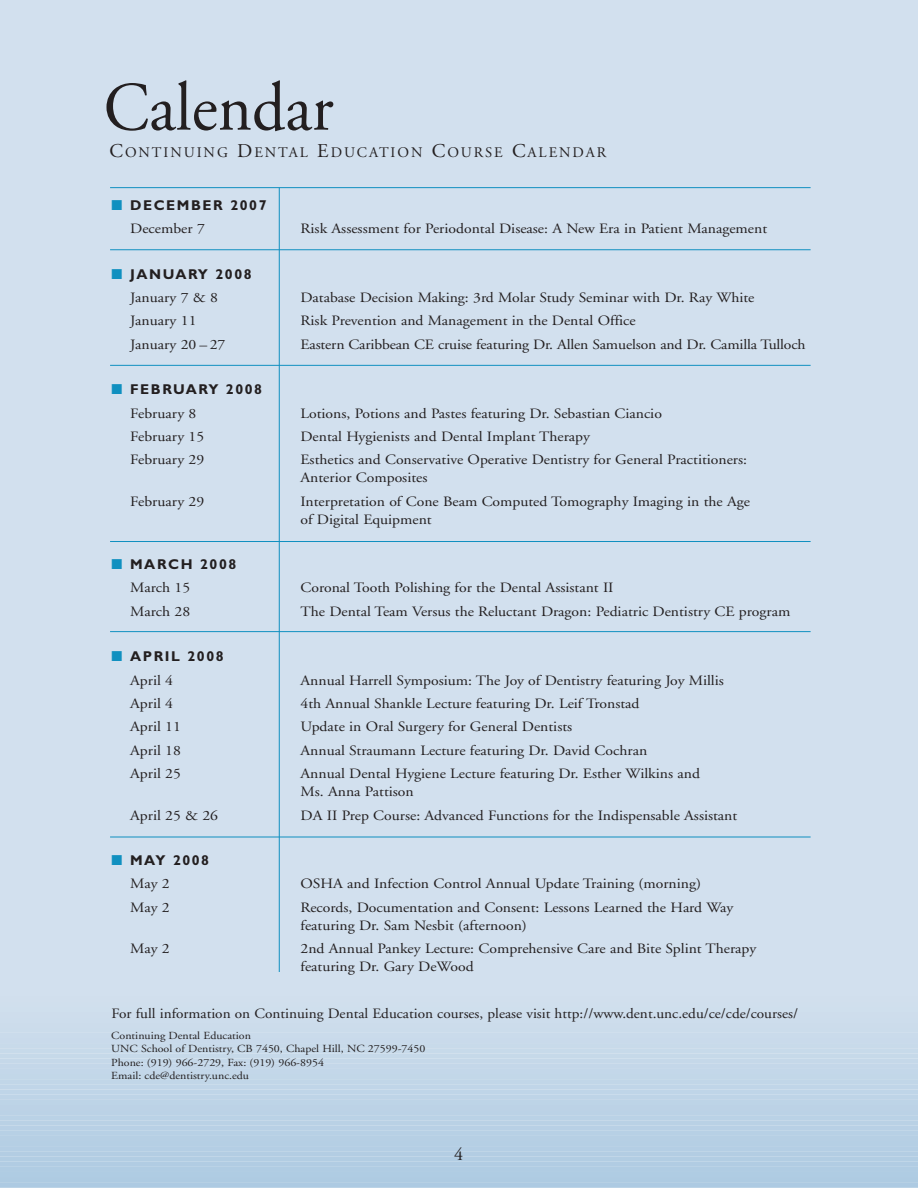
<style>
.page{position:relative;width:918px;height:1188px;background:#fff}
.page>*{position:absolute;margin:0;border:0;box-sizing:border-box;transform-origin:0 0}
.t1{font:68.85px "Adobe Garamond";color:#231f20;scale:.95 1}
.t2{font:18px "Adobe Garamond";color:#231f20}
.t3{font:14.7px "Adobe Garamond";letter-spacing:.135em;color:#231f20}
.t4{font:14.25px/18px "Adobe Garamond";color:#231f20;scale:1.1 1}
.t5{font:14.25px "Adobe Garamond";color:#231f20;scale:1.07 1}
.t6{font:700 14.25px "Gill Sans";letter-spacing:.11em;color:#231f20}
.t7{font:10.8px/13.2px "Adobe Garamond";color:#231f20;scale:1.1 1}
.s1{font-size:19.5px}
.s2{color:#1090c0}
</style>
<div class="page">
<div style="left:0;top:0;width:918px;height:1029px;background:#d2e0ee"></div>
<div style="left:0;top:1179px;width:918px;height:9px;background:#adcae2"></div>
<div style="left:0;top:1169px;width:918px;height:11px;background:#afcce3"></div>
<div style="left:0;top:1159px;width:918px;height:11px;background:#b1cce3"></div>
<svg style="left:0;top:1161px;width:918px;height:1px"></svg>
<svg style="left:0;top:1154px;width:918px;height:5px;background:#b5cee4"></svg>
<div style="left:0;top:1143px;width:918px;height:11px;background:#b4cee4"></div>
<div style="left:0;top:1133px;width:918px;height:11px;background:#b6cfe4"></div>
<div style="left:0;top:1123px;width:918px;height:11px;background:#b8d0e5"></div>
<svg style="left:0;top:1125px;width:918px;height:1px"></svg>
<div style="left:0;top:1112px;width:918px;height:11px;background:#bad2e6"></div>
<div style="left:0;top:1102px;width:918px;height:11px;background:#bcd2e6"></div>
<div style="left:0;top:1092px;width:918px;height:11px;background:#bed4e7"></div>
<div style="left:0;top:1081px;width:918px;height:11px;background:#c0d5e8"></div>
<div style="left:0;top:1071px;width:918px;height:11px;background:#c2d7e8"></div>
<div style="left:0;top:1061px;width:918px;height:11px;background:#c4d7e9"></div>
<div style="left:0;top:1051px;width:918px;height:10px;background:#c6d9e9"></div>
<div style="left:0;top:1040px;width:918px;height:11px;background:#c8daea"></div>
<div style="left:0;top:1030px;width:918px;height:11px;background:#cadbeb"></div>
<div style="left:0;top:1020px;width:918px;height:11px;background:#ccdceb"></div>
<div style="left:0;top:1009px;width:918px;height:11px;background:#ceddec"></div>
<hr style="left:279px;top:188px;width:1px;height:784px;background:#1090c0">
<hr style="left:110px;top:249px;width:701px;height:1px;background:#1090c0">
<hr style="left:110px;top:187px;width:701px;height:1px;background:#1090c0">
<hr style="left:110px;top:365px;width:701px;height:1px;background:#1090c0">
<hr style="left:110px;top:541px;width:701px;height:1px;background:#1090c0">
<hr style="left:110px;top:631px;width:701px;height:1px;background:#1090c0">
<hr style="left:110px;top:837px;width:701px;height:1px;background:#1090c0">
<h1 class="t1" style="left:104px;top:80px;width:243px">Calendar</h1>
<p class="t3" style="left:110px;top:146px;width:498px"><span class="s1">C</span>ONTINUING <span class="s1">D</span>ENTAL <span class="s1">E</span>DUCATION <span class="s1">C</span>OURSE <span class="s1">C</span>ALENDAR</p>
<p class="t6" style="left:112px;top:200px;width:157px"><span class="s2">■</span> DECEMBER 2007</p>
<p class="t4" style="left:130px;top:221px;width:69px">December 7</p>
<p class="t4" style="left:300px;top:221px;width:426px">Risk Assessment for Periodontal Disease: A New Era in Patient Management</p>
<p class="t6" style="left:112px;top:269px;width:142px"><span class="s2">■</span> JANUARY 2008</p>
<p class="t4" style="left:130px;top:290px;width:81px">January 7 &amp; 8</p>
<p class="t4" style="left:300px;top:290px;width:414px">Database Decision Making: 3rd Molar Study Seminar with Dr. Ray White</p>
<p class="t4" style="left:130px;top:313px;width:62px">January 11</p>
<p class="t4" style="left:300px;top:313px;width:306px">Risk Prevention and Management in the Dental Office</p>
<p class="t4" style="left:130px;top:337px;width:88px">January 20 – 27</p>
<p class="t4" style="left:301px;top:337px;width:461px">Eastern Caribbean CE cruise featuring Dr. Allen Samuelson and Dr. Camilla Tulloch</p>
<p class="t6" style="left:112px;top:384px;width:152px"><span class="s2">■</span> FEBRUARY 2008</p>
<p class="t4" style="left:130px;top:405px;width:62px">February 8</p>
<p class="t4" style="left:300px;top:405px;width:330px">Lotions, Potions and Pastes featuring Dr. Sebastian Ciancio</p>
<p class="t4" style="left:130px;top:429px;width:69px">February 15</p>
<p class="t4" style="left:300px;top:429px;width:265px">Dental Hygienists and Dental Implant Therapy</p>
<p class="t4" style="left:130px;top:452px;width:69px">February 29</p>
<p class="t4" style="left:300px;top:452px;width:408px">Esthetics and Conservative Operative Dentistry for General Practitioners:<br>Anterior Composites</p>
<p class="t4" style="left:130px;top:493px;width:69px">February 29</p>
<p class="t4" style="left:300px;top:493px;width:410px">Interpretation of Cone Beam Computed Tomography Imaging in the Age of Digital Equipment</p>
<p class="t6" style="left:112px;top:559px;width:126px"><span class="s2">■</span> MARCH 2008</p>
<p class="t4" style="left:130px;top:580px;width:56px">March 15</p>
<p class="t4" style="left:300px;top:580px;width:286px">Coronal Tooth Polishing for the Dental Assistant II</p>
<p class="t4" style="left:130px;top:604px;width:56px">March 28</p>
<p class="t4" style="left:300px;top:604px;width:447px">The Dental Team Versus the Reluctant Dragon: Pediatric Dentistry CE program</p>
<p class="t6" style="left:112px;top:651px;width:114px"><span class="s2">■</span> APRIL 2008</p>
<p class="t4" style="left:130px;top:672px;width:40px">April 4</p>
<p class="t4" style="left:301px;top:672px;width:386px">Annual Harrell Symposium: The Joy of Dentistry featuring Joy Millis</p>
<p class="t4" style="left:130px;top:696px;width:40px">April 4</p>
<p class="t4" style="left:301px;top:696px;width:310px">4th Annual Shankle Lecture featuring Dr. Leif Tronstad</p>
<p class="t4" style="left:130px;top:719px;width:48px">April 11</p>
<p class="t4" style="left:300px;top:719px;width:249px">Update in Oral Surgery for General Dentists</p>
<p class="t4" style="left:130px;top:742px;width:48px">April 18</p>
<p class="t4" style="left:300px;top:742px;width:317px">Annual Straumann Lecture featuring Dr. David Cochran</p>
<p class="t4" style="left:130px;top:766px;width:48px">April 25</p>
<p class="t4" style="left:300px;top:766px;width:365px">Annual Dental Hygiene Lecture featuring Dr. Esther Wilkins and<br>Ms. Anna Pattison</p>
<p class="t4" style="left:130px;top:807px;width:81px">April 25 &amp; 26</p>
<p class="t4" style="left:300px;top:807px;width:399px">DA II Prep Course: Advanced Functions for the Indispensable Assistant</p>
<p class="t6" style="left:112px;top:855px;width:99px"><span class="s2">■</span> MAY 2008</p>
<p class="t4" style="left:130px;top:876px;width:37px">May 2</p>
<p class="t4" style="left:301px;top:876px;width:366px">OSHA and Infection Control Annual Update Training (morning)</p>
<p class="t4" style="left:130px;top:899px;width:37px">May 2</p>
<p class="t4" style="left:301px;top:899px;width:395px">Records, Documentation and Consent: Lessons Learned the Hard Way featuring Dr. Sam Nesbit (afternoon)</p>
<p class="t4" style="left:130px;top:941px;width:37px">May 2</p>
<p class="t4" style="left:301px;top:941px;width:416px">2nd Annual Pankey Lecture: Comprehensive Care and Bite Splint Therapy featuring Dr. Gary DeWood</p>
<p class="t5" style="left:112px;top:1008px;width:643px">For full information on Continuing Dental Education courses, please visit http://www.dent.unc.edu/ce/cde/courses/</p>
<p class="t7" style="left:111px;top:1030px;width:287px">Continuing Dental Education<br>UNC School of Dentistry, CB 7450, Chapel Hill, NC 27599-7450<br>Phone: (919) 966-2729, Fax: (919) 966-8954<br>Email: cde@dentistry.unc.edu</p>
<p class="t2" style="left:454px;top:1147px;width:10px">4</p>
</div>
